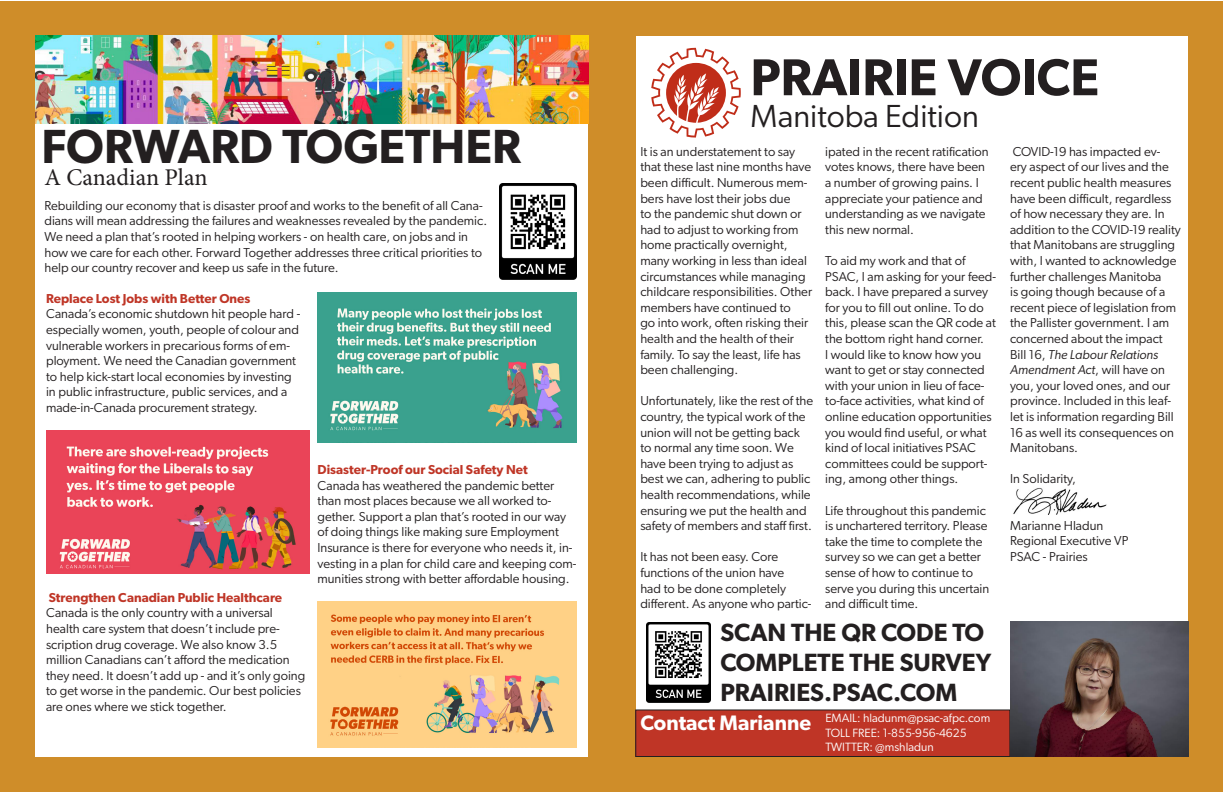
<style>
.page{position:relative;width:1224px;height:792px;background:#fff}
.page>*{position:absolute;margin:0;border:0;box-sizing:border-box;transform-origin:0 0}
.t1{font:600 52px "Gibson";color:#231f20}
.t2{font:600 48px "Gibson";color:#231f20}
.t3{font:32px "Gibson";color:#231f20}
.t4{font:600 25px/30px "Gibson";color:#231f20}
.t5{font:24px "Minion Pro";color:#231f20}
.t6{font:600 21px "Gibson";color:#fff}
.t7{font:13px/15.6px "Gibson";color:#231f20}
.t8{font:600 13px "Gibson";color:#bf3526}
.t9{font:12px "Gibson";color:#fff}
.s1{font-style:italic}
</style>
<div class="page">
<img style="left:46px;top:430px;width:263px;height:144px">
<img style="left:318px;top:292px;width:259px;height:151px">
<img style="left:318px;top:602px;width:259px;height:146px">
<div style="left:0;top:757px;width:1223px;height:35px;background:#cf8d29"></div>
<div style="left:0;top:1px;width:1221px;height:35px;background:#cf8d29"></div>
<div style="left:0;top:1px;width:35px;height:791px;background:#cf8d29"></div>
<div style="left:1188px;top:1px;width:35px;height:791px;background:#cf8d29"></div>
<div style="left:588px;top:1px;width:47px;height:791px;background:#cf8d29"></div>
<svg style="left:651px;top:48px;width:90px;height:90px"></svg>
<div style="left:636px;top:710px;width:374px;height:46px;background:#bf3526"></div>
<div style="left:635px;top:709px;width:375px;height:48px;border:1px solid #231f20"></div>
<img style="left:1013px;top:488px;width:94px;height:26px">
<img style="left:1010px;top:621px;width:178px;height:136px">
<img style="left:35px;top:36px;width:553px;height:87px">
<img style="left:499px;top:184px;width:77px;height:95px">
<img style="left:647px;top:623px;width:64px;height:80px">
<p class="t2" style="left:42px;top:118px;width:481px">FORWARD TOGETHER</p>
<p class="t7" style="left:44px;top:197px;width:444px">Rebuilding our economy that is disaster proof and works to the benefit of all Cana&shy;dians will mean addressing the failures and weaknesses revealed by the pandemic.<br>We need a plan that’s rooted in helping workers - on health care, on jobs and in how we care for each other. Forward Together addresses three critical priorities to help our country recover and keep us safe in the future.</p>
<p class="t5" style="left:44px;top:161px;width:165px">A Canadian Plan</p>
<p class="t8" style="left:46px;top:290px;width:206px">Replace Lost Jobs with Better Ones</p>
<p class="t7" style="left:46px;top:306px;width:256px">Canada’s economic shutdown hit people hard - especially women, youth, people of colour and vulnerable workers in precarious forms of em&shy;ployment. We need the Canadian government to help kick-start local economies by investing in public infrastructure, public services, and a made-in-Canada procurement strategy.</p>
<p class="t8" style="left:49px;top:590px;width:235px">Strengthen Canadian Public Healthcare</p>
<p class="t7" style="left:46px;top:605px;width:261px">Canada is the only country with a universal health care system that doesn’t include pre&shy;scription drug coverage. We also know 3.5 million Canadians can’t afford the medication they need. It doesn’t add up - and it’s only going to get worse in the pandemic. Our best policies are ones where we stick together.</p>
<p class="t8" style="left:318px;top:462px;width:212px">Disaster-Proof our Social Safety Net</p>
<p class="t7" style="left:318px;top:477px;width:261px">Canada has weathered the pandemic better than most places because we all worked to&shy;gether. Support a plan that’s rooted in our way of doing things like making sure Employment Insurance is there for everyone who needs it, in&shy;vesting in a plan for child care and keeping com&shy;munities strong with better affordable housing.</p>
<p class="t1" style="left:750px;top:46px;width:350px">PRAIRIE VOICE</p>
<p class="t3" style="left:750px;top:96px;width:230px">Manitoba Edition</p>
<p class="t7" style="left:640px;top:143px;width:173px">It is an understatement to say that these last nine months have been difficult. Numerous mem&shy;bers have lost their jobs due<br>to the pandemic shut down or had to adjust to working from home practically overnight, many working in less than ideal circumstances while managing childcare responsibilities. Other members have continued to<br>go into work, often risking their health and the health of their family. To say the least, life has been challenging.</p>
<p class="t7" style="left:640px;top:393px;width:174px">Unfortunately, like the rest of the country, the typical work of the union will not be getting back to normal any time soon. We have been trying to adjust as best we can, adhering to public health recommendations, while ensuring we put the health and safety of members and staff first.</p>
<p class="t7" style="left:640px;top:549px;width:173px">It has not been easy. Core functions of the union have<br>had to be done completely different. As anyone who partic-</p>
<p class="t7" style="left:825px;top:143px;width:165px">ipated in the recent ratification votes knows, there have been a number of growing pains. I appreciate your patience and understanding as we navigate this new normal.</p>
<p class="t7" style="left:825px;top:253px;width:172px">To aid my work and that of<br>PSAC, I am asking for your feed&shy;back. I have prepared a survey for you to fill out online. To do this, please scan the QR code at the bottom right hand corner.<br>I would like to know how you want to get or stay connected with your union in lieu of face&shy;to-face activities, what kind of online education opportunities you would find useful, or what kind of local initiatives PSAC committees could be support&shy;ing, among other things.</p>
<p class="t7" style="left:825px;top:502px;width:166px">Life throughout this pandemic is unchartered territory. Please take the time to complete the survey so we can get a better sense of how to continue to serve you during this uncertain and difficult time.</p>
<p class="t4" style="left:720px;top:617px;width:272px">SCAN THE QR CODE TO<br>COMPLETE THE SURVEY</p>
<p class="t4" style="left:720px;top:677px;width:238px">PRAIRIES.PSAC.COM</p>
<p class="t6" style="left:640px;top:710px;width:172px">Contact Marianne</p>
<p class="t9" style="left:825px;top:711px;width:166px">EMAIL: hladunm@psac-afpc.com</p>
<p class="t9" style="left:825px;top:725px;width:143px">TOLL FREE: 1-855-956-4625</p>
<p class="t9" style="left:825px;top:740px;width:110px">TWITTER: @mshladun</p>
<p class="t7" style="left:1010px;top:143px;width:172px">COVID-19 has impacted ev-<br>ery aspect of our lives and the recent public health measures have been difficult, regardless of how necessary they are. In addition to the COVID-19 reality that Manitobans are struggling with, I wanted to acknowledge further challenges Manitoba<br>is going though because of a recent piece of legislation from the Pallister government. I am concerned about the impact<br>Bill 16, <span class="s1">The Labour Relations<br>Amendment Act</span>, will have on you, your loved ones, and our province. Included in this leaf&shy;let is information regarding Bill<br>16 as well its consequences on<br>Manitobans.</p>
<p class="t7" style="left:1010px;top:471px;width:67px">In Solidarity,</p>
<p class="t7" style="left:1010px;top:517px;width:95px">Marianne Hladun</p>
<p class="t7" style="left:1010px;top:533px;width:120px">Regional Executive VP</p>
<p class="t7" style="left:1010px;top:548px;width:79px">PSAC - Prairies</p>
</div>
